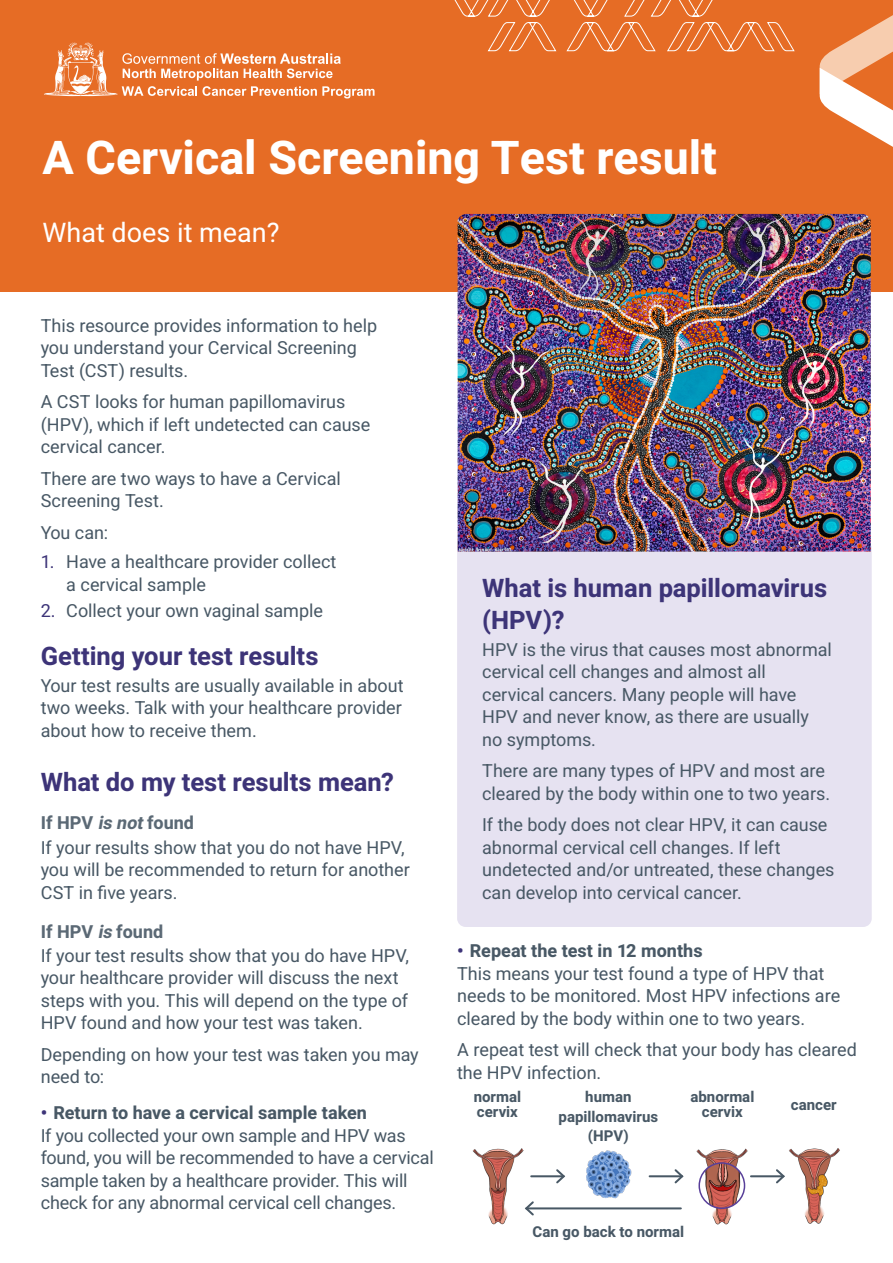
<style>
.page{position:relative;width:893px;height:1263px;background:#fff}
.page>*{position:absolute;margin:0;border:0;box-sizing:border-box;transform-origin:0 0}
.t1{font:700 46.5px "Heebo";color:#fff}
.t2{font:27px "Heebo";color:#fff}
.t3{font:700 25.5px/31.5px "Heebo";color:#3d3478}
.t4{font:18px/22.5px "Heebo";letter-spacing:-.005em;color:#485865}
.t5{font:700 15px/15px "Heebo";color:#485865;text-align:center}
.s1{color:#3d3478}
.s2{font-weight:700;color:#5b6975}
.s3{font-weight:700;font-style:italic;color:#5b6975}
.s4{font-weight:700;color:#3d3478}
.s5{font-weight:700}
</style>
<div class="page">
<div style="left:0;top:0;width:893px;height:291px;background:#e66c25"></div>
<svg style="left:820px;top:15px;width:73px;height:132px"></svg>
<svg style="left:44px;top:42px;width:331px;height:56px"></svg>
<svg style="left:454px;top:0;width:341px;height:51px"></svg>
<div style="left:457px;top:540px;width:415px;height:387px;background:#e6e2f1;border-radius:9px"></div>
<img style="left:458px;top:214px;width:413px;height:338px">
<hr style="left:751px;top:1175px;width:32px;height:2px;background:#485865">
<svg style="left:774px;top:1169px;width:11px;height:15px"></svg>
<hr style="left:650px;top:1175px;width:32px;height:2px;background:#485865">
<svg style="left:673px;top:1169px;width:11px;height:15px"></svg>
<hr style="left:526px;top:1207px;width:155px;height:2px;background:#485865">
<svg style="left:525px;top:1201px;width:11px;height:15px"></svg>
<hr style="left:531px;top:1175px;width:33px;height:2px;background:#485865">
<svg style="left:554px;top:1169px;width:11px;height:15px"></svg>
<img style="left:472px;top:1148px;width:52px;height:77px">
<img style="left:586px;top:1150px;width:46px;height:49px">
<img style="left:696px;top:1148px;width:52px;height:77px">
<img style="left:789px;top:1148px;width:51px;height:76px">
<img style="left:699px;top:1163px;width:45px;height:45px;border-radius:23px">
<div style="left:698px;top:1162px;width:47px;height:47px;border:2px solid #583f99;border-radius:50%"></div>
<h1 class="t1" style="left:43px;top:126px;width:676px">A Cervical Screening Test result</h1>
<h2 class="t2" style="left:43px;top:214px;width:239px">What does it mean?</h2>
<p class="t4" style="left:41px;top:314px;width:338px">This resource provides information to help you understand your Cervical Screening<br>Test (CST) results.</p>
<p class="t4" style="left:41px;top:391px;width:331px">A CST looks for human papillomavirus (HPV), which if left undetected can cause cervical cancer.</p>
<p class="t4" style="left:41px;top:467px;width:302px">There are two ways to have a Cervical<br>Screening Test.</p>
<p class="t4" style="left:41px;top:521px;width:69px">You can:</p>
<p class="t4" style="left:66px;top:550px;width:272px;text-indent:-26px"><span class="s1">1.</span> Have a healthcare provider collect a cervical sample</p>
<p class="t4" style="left:41px;top:600px;width:284px"><span class="s1">2.</span> Collect your own vaginal sample</p>
<h3 class="t3" style="left:41px;top:640px;width:279px">Getting your test results</h3>
<p class="t4" style="left:41px;top:674px;width:364px;text-align:justify">Your test results are usually available in about two weeks. Talk with your healthcare provider about how to receive them.</p>
<h3 class="t3" style="left:41px;top:766px;width:355px">What do my test results mean?</h3>
<p class="t4" style="left:41px;top:810px;width:365px;line-height:25.2px"><span class="s2">If HPV</span> <span class="s3">is not</span><span class="s2">found<br></span>If your results show that you do not have HPV,</p>
<p class="t4" style="left:41px;top:859px;width:371px">you will be recommended to return for another<br>CST in five years.</p>
<p class="t4" style="left:41px;top:920px;width:370px"><span class="s2">If HPV</span> <span class="s3">is</span> <span class="s2">found<br></span>If your test results show that you do have HPV, your healthcare provider will discuss the next steps with you. This will depend on the type of HPV found and how your test was taken.</p>
<p class="t4" style="left:41px;top:1043px;width:379px">Depending on how your test was taken you may need to:</p>
<p class="t4" style="left:41px;top:1102px;width:395px"><span class="s4">•</span> <span class="s5">Return to have a cervical sample taken<br></span>If you collected your own sample and HPV was found, you will be recommended to have a cervical sample taken by a healthcare provider. This will check for any abnormal cervical cell changes.</p>
<h3 class="t3" style="left:482px;top:572px;width:346px">What is human papillomavirus (HPV)?</h3>
<p class="t4" style="left:482px;top:638px;width:351px">HPV is the virus that causes most abnormal cervical cell changes and almost all cervical cancers. Many people will have HPV and never know, as there are usually no symptoms.</p>
<p class="t4" style="left:482px;top:760px;width:349px">There are many types of HPV and most are cleared by the body within one to two years.</p>
<p class="t4" style="left:482px;top:814px;width:354px">If the body does not clear HPV, it can cause abnormal cervical cell changes. If left undetected and/or untreated, these changes can develop into cervical cancer.</p>
<p class="t4" style="left:457px;top:940px;width:385px"><span class="s4">•</span> <span class="s5">Repeat the test in 12 months<br></span>This means your test found a type of HPV that needs to be monitored. Most HPV infections are cleared by the body within one to two years.</p>
<p class="t4" style="left:457px;top:1039px;width:401px">A repeat test will check that your body has cleared the HPV infection.</p>
<p class="t5" style="left:474px;top:1089px;width:49px;text-align:left">normal cervix</p>
<p class="t5" style="left:559px;top:1087px;width:101px;line-height:19.5px">human papillomavirus (HPV)</p>
<p class="t5" style="left:690px;top:1089px;width:65px">abnormal cervix</p>
<p class="t5" style="left:533px;top:1224px;width:153px">Can go back to normal</p>
<p class="t5" style="left:791px;top:1097px;width:47px">cancer</p>
</div>
